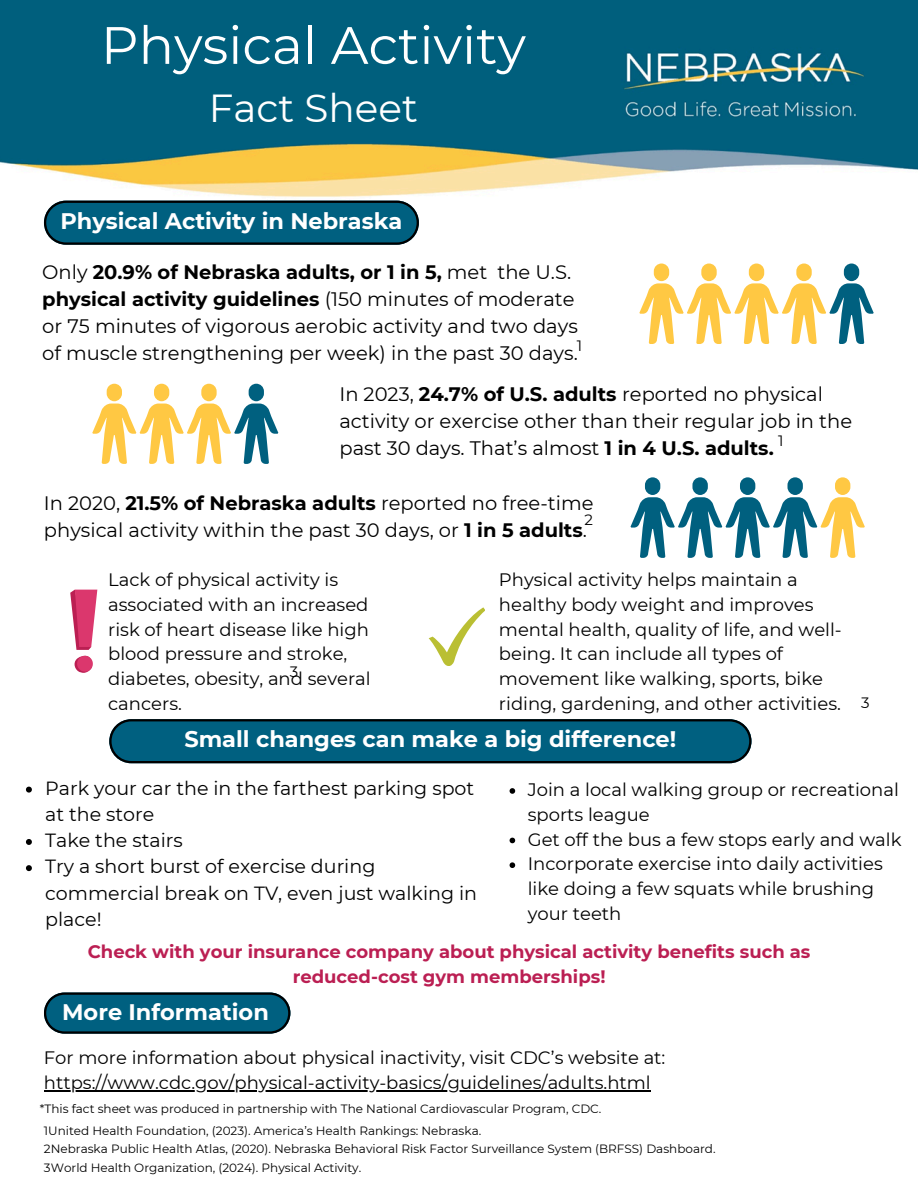
<style>
.page{position:relative;width:918px;height:1188px;background:#fff}
.page>*{position:absolute;margin:0;border:0;box-sizing:border-box;transform-origin:0 0}
.t1{font:52.5px "Montserrat";color:#fff}
.t2{font:39px "Montserrat";color:#fff}
.t3{font:700 22.5px "Montserrat";color:#fff}
.t4{font:19.5px/27px "Montserrat";color:#000}
.t5{font:19.05px/26.2px "Montserrat";color:#000}
.t6{font:18px/24.8px "Montserrat";color:#000}
.t7{font:700 18px/24.8px "Montserrat";color:#bb1f53;text-align:center}
.t8{font:15px "Montserrat";color:#000}
.t9{font:12px "Montserrat";color:#000}
.s1{font-weight:700}
</style>
<div class="page">
<img style="left:0;top:0;width:918px;height:201px">
<svg style="left:44px;top:201px;width:375px;height:44px;background:#065a76"></svg>
<svg style="left:44px;top:993px;width:246px;height:41px;background:#085b76"></svg>
<hr style="left:44px;top:1090px;width:607px;height:1px;background:#000">
<svg style="left:639px;top:264px;width:235px;height:80px"></svg>
<svg style="left:92px;top:384px;width:186px;height:80px"></svg>
<svg style="left:630px;top:477px;width:235px;height:81px"></svg>
<svg style="left:70px;top:590px;width:27px;height:60px"></svg>
<svg style="left:74px;top:656px;width:19px;height:17px"></svg>
<svg style="left:429px;top:607px;width:56px;height:59px"></svg>
<svg style="left:109px;top:719px;width:642px;height:44px;background:#035874"></svg>
<svg style="left:26px;top:787px;width:6px;height:6px"></svg>
<svg style="left:26px;top:839px;width:6px;height:6px"></svg>
<svg style="left:26px;top:865px;width:6px;height:6px"></svg>
<svg style="left:510px;top:788px;width:5px;height:6px"></svg>
<svg style="left:510px;top:838px;width:5px;height:5px"></svg>
<svg style="left:510px;top:862px;width:5px;height:6px"></svg>
<p class="t1" style="left:101px;top:13px;width:427px">Physical Activity</p>
<p class="t2" style="left:209px;top:85px;width:211px">Fact Sheet</p>
<p class="t3" style="left:60px;top:207px;width:344px">Physical Activity in Nebraska</p>
<h4 class="t4" style="left:42px;top:258px;width:537px">Only <span class="s1">20.9% of Nebraska adults, or 1 in 5,</span> met the U.S. <span class="s1">physical activity guidelines</span> (150 minutes of moderate or 75 minutes of vigorous aerobic activity and two days of muscle strengthening per week) in the past 30 days.</h4>
<p class="t8" style="left:577px;top:337px;width:7px">1</p>
<h4 class="t4" style="left:339px;top:380px;width:514px">In 2023, <span class="s1">24.7% of U.S. adults</span> reported no physical activity or exercise other than their regular job in the past 30 days. That’s almost <span class="s1">1 in 4 U.S. adults.</span></h4>
<p class="t8" style="left:778px;top:432px;width:7px">1</p>
<p class="t4" style="left:44px;top:489px;width:551px">In 2020, <span class="s1">21.5% of Nebraska adults</span> reported no free-time physical activity within the past 30 days, or <span class="s1">1 in 5 adults</span>.</p>
<p class="t8" style="left:584px;top:511px;width:10px">2</p>
<p class="t6" style="left:108px;top:567px;width:264px">Lack of physical activity is associated with an increased risk of heart disease like high blood pressure and stroke, diabetes, obesity, and several cancers.</p>
<p class="t8" style="left:290px;top:663px;width:10px">3</p>
<h4 class="t6" style="left:499px;top:567px;width:344px">Physical activity helps maintain a healthy body weight and improves mental health, quality of life, and well&shy;being. It can include all types of movement like walking, sports, bike riding, gardening, and other activities.</h4>
<p class="t8" style="left:861px;top:693px;width:10px">3</p>
<p class="t3" style="left:184px;top:726px;width:493px">Small changes can make a big difference!</p>
<p class="t5" style="left:45px;top:775px;width:431px">Park your car the in the farthest parking spot at the store</p>
<p class="t5" style="left:45px;top:827px;width:139px">Take the stairs</p>
<p class="t5" style="left:45px;top:854px;width:433px">Try a short burst of exercise during commercial break on TV, even just walking in place!</p>
<p class="t6" style="left:528px;top:777px;width:373px">Join a local walking group or recreational sports league</p>
<h3 class="t6" style="left:528px;top:827px;width:375px">Get off the bus a few stops early and walk</h3>
<h2 class="t6" style="left:528px;top:851px;width:357px">Incorporate exercise into daily activities like doing a few squats while brushing your teeth</h2>
<p class="t7" style="left:88px;top:939px;width:724px">Check with your insurance company about physical activity benefits such as reduced-cost gym memberships!</p>
<h1 class="t3" style="left:62px;top:998px;width:208px">More Information</h1>
<h2 class="t6" style="left:44px;top:1046px;width:623px">For more information about physical inactivity, visit CDC’s website at:</h2>
<h4 class="t6" style="left:44px;top:1070px;width:608px">https://www.cdc.gov/physical-activity-basics/guidelines/adults.html</h4>
<p class="t9" style="left:40px;top:1101px;width:563px">*This fact sheet was produced in partnership with The National Cardiovascular Program, CDC.</p>
<p class="t9" style="left:44px;top:1123px;width:439px">1United Health Foundation, (2023). America’s Health Rankings: Nebraska.</p>
<h4 class="t9" style="left:44px;top:1142px;width:673px">2Nebraska Public Health Atlas, (2020). Nebraska Behavioral Risk Factor Surveillance System (BRFSS) Dashboard.</h4>
<h2 class="t9" style="left:44px;top:1161px;width:319px">3World Health Organization, (2024). Physical Activity.</h2>
</div>
